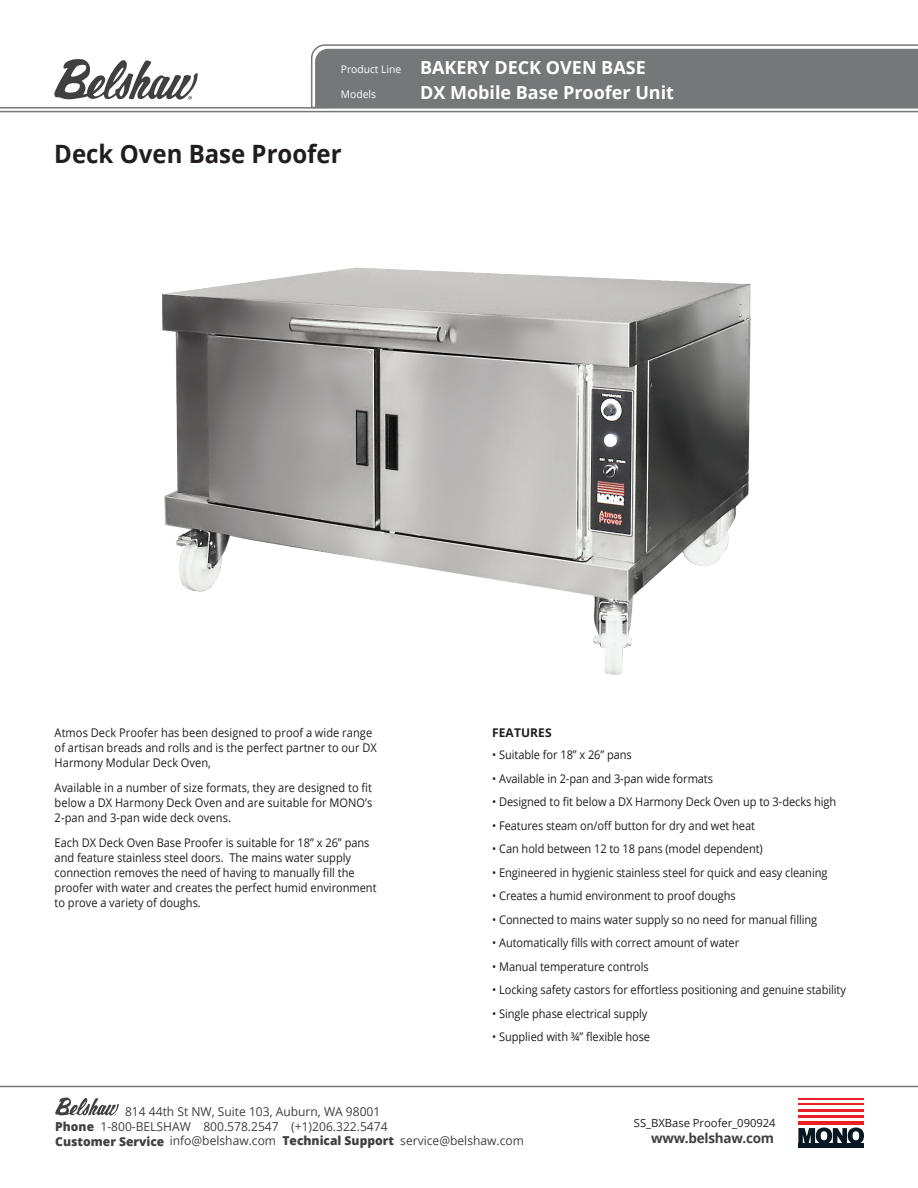
<style>
.page{position:relative;width:918px;height:1188px;background:#fff}
.page>*{position:absolute;margin:0;border:0;box-sizing:border-box;transform-origin:0 0}
.t1{font:700 25.2px "Open Sans";color:#211d1e;scale:.95 1}
.t2{font:700 18px/25.5px "Open Sans";color:#fff}
.t3{font:700 13.5px "Open Sans";letter-spacing:-.02em;color:#404041}
.t4{font:12.3px/14.9px "Open Sans";color:#404041}
.t5{font:12px/15px "Open Sans";letter-spacing:-.005em;color:#211d1e;scale:.92 1}
.t6{font:700 12px "Open Sans";letter-spacing:.01em;color:#211d1e}
.t7{font:11.25px "Open Sans";letter-spacing:-.005em;color:#211d1e}
.t8{font:10.5px "Open Sans";color:#fff}
.s1{font-weight:800}
</style>
<div class="page">
<hr style="left:0;top:111px;width:918px;height:1px;background:#767779">
<svg style="left:311px;top:44px;width:607px;height:63px;background:#7d7e80"></svg>
<svg style="left:55px;top:1097px;width:64px;height:19px"></svg>
<hr style="left:0;top:107px;width:918px;height:2px;background:#767779">
<hr style="left:0;top:1086px;width:918px;height:1px;background:#767779">
<svg style="left:54px;top:59px;width:144px;height:41px"></svg>
<hr style="left:798px;top:1099px;width:66px;height:1px;background:#ed1f26">
<hr style="left:798px;top:1104px;width:66px;height:1px;background:#ed1f26">
<hr style="left:798px;top:1109px;width:66px;height:2px;background:#ed1f26">
<hr style="left:798px;top:1115px;width:66px;height:3px;background:#ed1f26">
<hr style="left:798px;top:1121px;width:66px;height:3px;background:#ed1f26">
<svg style="left:798px;top:1128px;width:66px;height:15px"></svg>
<div style="left:798px;top:1143px;width:66px;height:5px;background:#081821"></div>
<img style="left:161px;top:267px;width:590px;height:408px">
<p class="t8" style="left:341px;top:62px;width:62px">Product Line</p>
<p class="t8" style="left:341px;top:87px;width:37px">Models</p>
<h1 class="t1" style="left:54px;top:136px;width:304px">Deck Oven Base Proofer</h1>
<h2 class="t2" style="left:420px;top:54px;width:255px">BAKERY DECK OVEN BASE<br>DX Mobile Base Proofer Unit</h2>
<p class="t5" style="left:55px;top:725px;width:352px">Atmos Deck Proofer has been designed to proof a wide range of artisan breads and rolls and is the perfect partner to our DX<br>Harmony Modular Deck Oven,</p>
<p class="t5" style="left:55px;top:780px;width:347px;text-align:justify">Available in a number of size formats, they are designed to fit below a DX Harmony Deck Oven and are suitable for MONO’s 2-pan and 3-pan wide deck ovens.</p>
<p class="t5" style="left:55px;top:835px;width:351px">Each DX Deck Oven Base Proofer is suitable for 18” x 26” pans and feature stainless steel doors. The mains water supply connection removes the need of having to manually fill the proofer with water and creates the perfect humid environment to prove a variety of doughs.</p>
<p class="t6" style="left:492px;top:724px;width:61px">FEATURES</p>
<p class="t5" style="left:492px;top:747px;width:153px">• Suitable for 18” x 26” pans</p>
<p class="t5" style="left:492px;top:771px;width:242px">• Available in 2-pan and 3-pan wide formats</p>
<p class="t5" style="left:492px;top:794px;width:376px">• Designed to fit below a DX Harmony Deck Oven up to 3-decks high</p>
<p class="t5" style="left:492px;top:818px;width:287px">• Features steam on/off button for dry and wet heat</p>
<p class="t5" style="left:492px;top:841px;width:296px">• Can hold between 12 to 18 pans (model dependent)</p>
<p class="t5" style="left:492px;top:864px;width:366px">• Engineered in hygienic stainless steel for quick and easy cleaning</p>
<p class="t5" style="left:492px;top:888px;width:266px">• Creates a humid environment to proof doughs</p>
<p class="t5" style="left:492px;top:911px;width:355px">• Connected to mains water supply so no need for manual filling</p>
<p class="t5" style="left:492px;top:935px;width:270px">• Automatically fills with correct amount of water</p>
<p class="t5" style="left:492px;top:958px;width:172px">• Manual temperature controls</p>
<p class="t5" style="left:492px;top:982px;width:386px">• Locking safety castors for effortless positioning and genuine stability</p>
<p class="t5" style="left:492px;top:1005px;width:170px">• Single phase electrical supply</p>
<p class="t5" style="left:492px;top:1029px;width:173px">• Supplied with ¾” flexible hose</p>
<p class="t4" style="left:55px;top:1103px;width:470px;text-indent:70px">814 44th St NW, Suite 103, Auburn, WA 98001<br><span class="s1">Phone</span> 1-800-BELSHAW 800.578.2547 (+1)206.322.5474<br><span class="s1">Customer Service</span> info@belshaw.com <span class="s1">Technical Support</span> service@belshaw.com</p>
<p class="t7" style="left:634px;top:1116px;width:143px">SS_BXBase Proofer_090924</p>
<p class="t3" style="left:651px;top:1128px;width:125px">www.belshaw.com</p>
</div>
